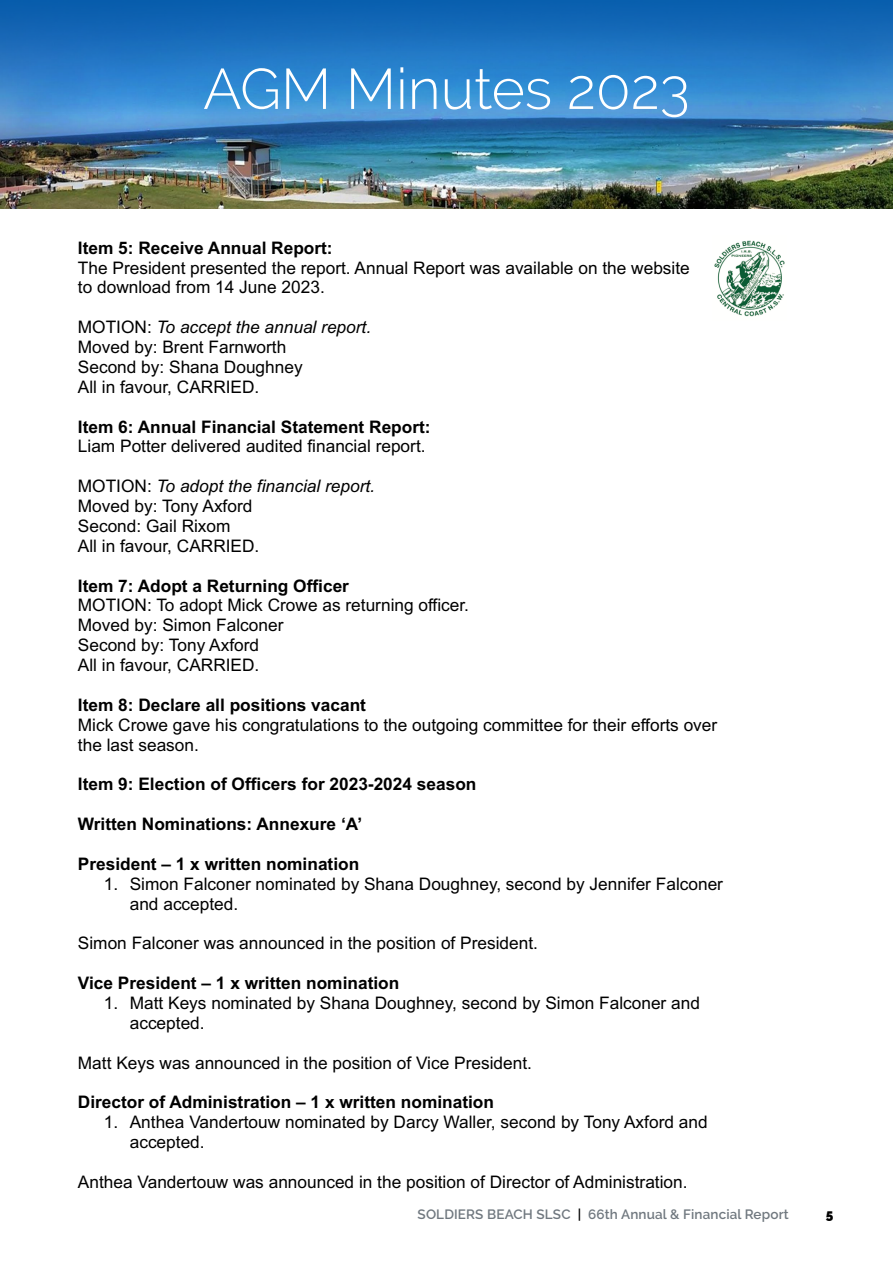
<style>
.page{position:relative;width:893px;height:1263px;background:#fff}
.page>*{position:absolute;margin:0;border:0;box-sizing:border-box;transform-origin:0 0}
.Straphead{font:300 57px "Raleway";color:#fff}
.t1{font:17.25px/19.8px "Arial";color:#000}
.t2{font:700 17.25px "Arial";color:#000}
.t3{font:600 13.5px "Raleway";letter-spacing:.01em;color:#70787f}
.t4{font:900 13.5px "Raleway";color:#000}
.s1{font-weight:700}
.s2{font-style:italic}
.s3{color:#000}
</style>
<div class="page">
<img style="left:1px;top:0;width:892px;height:209px">
<hr style="left:0;top:0;width:1px;height:209px;background:#005baa">
<img style="left:714px;top:240px;width:71px;height:77px">
<p class="Straphead" style="left:203px;top:56px;width:488px">AGM Minutes 2023</p>
<p class="t1" style="left:78px;top:238px;width:613px"><span class="s1">Item 5: Receive Annual Report:<br></span>The President presented the report. Annual Report was available on the website to download from 14 June 2023.</p>
<p class="t1" style="left:78px;top:317px;width:295px">MOTION: <span class="s2">To accept the annual report.<br></span>Moved by: Brent Farnworth<br>Second by: Shana Doughney<br>All in favour, CARRIED.</p>
<p class="t1" style="left:78px;top:417px;width:354px"><span class="s1">Item 6: Annual Financial Statement Report:<br></span>Liam Potter delivered audited financial report.</p>
<p class="t1" style="left:78px;top:476px;width:299px">MOTION: <span class="s2">To adopt the financial report.<br></span>Moved by: Tony Axford<br>Second: Gail Rixom<br>All in favour, CARRIED.</p>
<p class="t1" style="left:78px;top:576px;width:393px"><span class="s1">Item 7: Adopt a Returning Officer<br></span>MOTION: To adopt Mick Crowe as returning officer.<br>Moved by: Simon Falconer<br>Second by: Tony Axford<br>All in favour, CARRIED.</p>
<p class="t1" style="left:78px;top:695px;width:641px"><span class="s1">Item 8: Declare all positions vacant<br></span>Mick Crowe gave his congratulations to the outgoing committee for their efforts over the last season.</p>
<p class="t2" style="left:78px;top:772px;width:400px">Item 9: Election of Officers for 2023-2024 season</p>
<p class="t2" style="left:78px;top:812px;width:286px">Written Nominations: Annexure ‘A’</p>
<p class="t2" style="left:78px;top:852px;width:283px">President – 1 x written nomination</p>
<p class="t1" style="left:130px;top:873px;width:595px;text-indent:-26px">1. Simon Falconer nominated by Shana Doughney, second by Jennifer Falconer and accepted.</p>
<p class="t1" style="left:78px;top:933px;width:462px">Simon Falconer was announced in the position of President.</p>
<p class="t2" style="left:78px;top:971px;width:323px">Vice President – 1 x written nomination</p>
<p class="t1" style="left:130px;top:992px;width:572px;text-indent:-26px">1. Matt Keys nominated by Shana Doughney, second by Simon Falconer and accepted.</p>
<p class="t1" style="left:78px;top:1052px;width:455px">Matt Keys was announced in the position of Vice President.</p>
<p class="t2" style="left:78px;top:1090px;width:418px">Director of Administration – 1 x written nomination</p>
<p class="t1" style="left:130px;top:1112px;width:579px;text-indent:-26px">1. Anthea Vandertouw nominated by Darcy Waller, second by Tony Axford and accepted.</p>
<p class="t1" style="left:78px;top:1172px;width:611px">Anthea Vandertouw was announced in the position of Director of Administration.</p>
<p class="t3" style="left:418px;top:1207px;width:373px">SOLDIERS BEACH SLSC <span class="s3">|</span> 66th Annual &amp; Financial Report</p>
<p class="t4" style="left:826px;top:1207px;width:9px">5</p>
</div>
